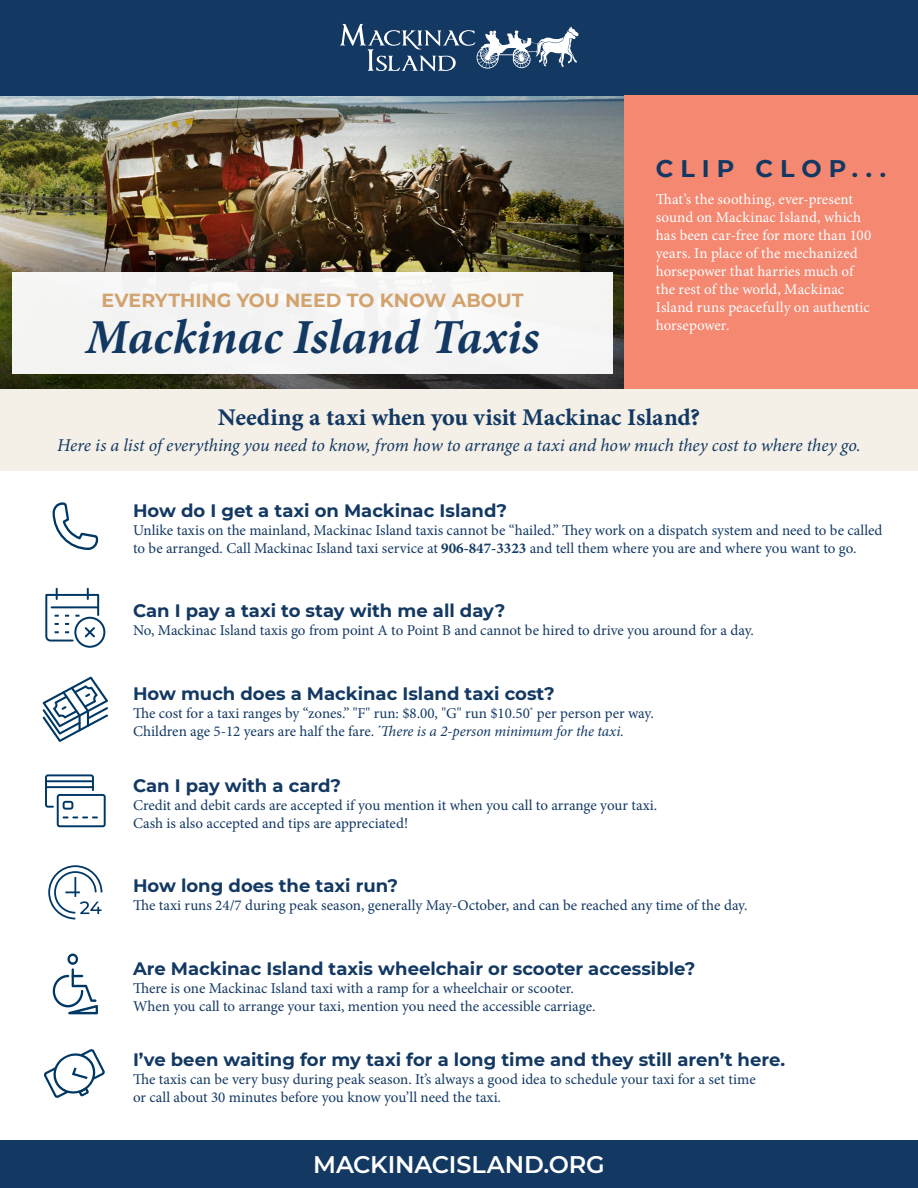
<style>
.page{position:relative;width:918px;height:1188px;background:#fff}
.page>*{position:absolute;margin:0;border:0;box-sizing:border-box;transform-origin:0 0}
.t1{font:italic 700 48.9px "Minion Pro";letter-spacing:-.005em;color:#133963}
.t2{font:24px "Minion Pro Bold Capt";color:#133963}
.t3{font:600 24px "Montserrat";letter-spacing:-.005em;color:#fff}
.t4{font:700 24px "Montserrat";letter-spacing:.29em;color:#133963}
.t5{font:700 18.9px "Montserrat";color:#d2a36e}
.t6{font:700 18px "Montserrat";color:#133963}
.t7{font:italic 18px "Minion Pro";letter-spacing:-.005em;color:#133963}
.t8{font:15px/18px "Minion Pro";color:#133963}
.t9{font:15px/18px "Minion Pro";letter-spacing:.005em;color:#fff}
.s1{font-weight:700}
.s2{font-style:italic}
</style>
<div class="page">
<img style="left:0;top:95px;width:625px;height:294px">
<div style="left:0;top:0;width:918px;height:95px;background:#133963"></div>
<div style="left:0;top:1141px;width:918px;height:47px;background:#133963"></div>
<svg style="left:340px;top:24px;width:238px;height:47px"></svg>
<div style="left:625px;top:95px;width:293px;height:294px;background:#f48871"></div>
<div style="left:0;top:389px;width:918px;height:81px;background:#f4f0e8"></div>
<div style="left:12px;top:272px;width:601px;height:102px;background:#f4f4f3"></div>
<svg style="left:53px;top:502px;width:45px;height:48px"></svg>
<div style="left:74px;top:617px;width:31px;height:31px;border:2px solid #003865;border-radius:50%"></div>
<svg style="left:45px;top:589px;width:55px;height:54px"></svg>
<svg style="left:43px;top:677px;width:65px;height:65px"></svg>
<svg style="left:45px;top:774px;width:61px;height:53px"></svg>
<hr style="left:45px;top:780px;width:49px;height:2px;background:#003865">
<hr style="left:45px;top:786px;width:49px;height:2px;background:#003865">
<svg style="left:48px;top:865px;width:54px;height:54px"></svg>
<svg style="left:53px;top:954px;width:45px;height:60px"></svg>
<svg style="left:43px;top:1049px;width:62px;height:49px"></svg>
<p class="t5" style="left:101px;top:287px;width:423px">EVERYTHING YOU NEED TO KNOW ABOUT</p>
<p class="t1" style="left:85px;top:303px;width:456px">Mackinac Island Taxis</p>
<p class="t4" style="left:656px;top:152px;width:232px">CLIP CLOP...</p>
<p class="t9" style="left:656px;top:190px;width:217px">That’s the soothing, ever-present sound on Mackinac Island, which has been car-free for more than 100 years. In place of the mechanized horsepower that harries much of the rest of the world, Mackinac<br>Island runs peacefully on authentic horsepower.</p>
<p class="t2" style="left:218px;top:400px;width:484px">Needing a taxi when you visit Mackinac Island?</p>
<p class="t7" style="left:57px;top:432px;width:805px">Here is a list of everything you need to know, from how to arrange a taxi and how much they cost to where they go.</p>
<p class="t6" style="left:133px;top:498px;width:376px">How do I get a taxi on Mackinac Island?</p>
<p class="t8" style="left:133px;top:521px;width:751px">Unlike taxis on the mainland, Mackinac Island taxis cannot be “hailed.” They work on a dispatch system and need to be called to be arranged. Call Mackinac Island taxi service at <span class="s1">906-847-3323</span> and tell them where you are and where you want to go.</p>
<p class="t6" style="left:133px;top:598px;width:374px">Can I pay a taxi to stay with me all day?</p>
<p class="t8" style="left:133px;top:622px;width:622px">No, Mackinac Island taxis go from point A to Point B and cannot be hired to drive you around for a day.</p>
<p class="t6" style="left:133px;top:681px;width:423px">How much does a Mackinac Island taxi cost?</p>
<p class="t8" style="left:133px;top:704px;width:522px">The cost for a taxi ranges by “zones.” "F" run: $8.00, "G" run $10.50<sup>*</sup> per person per way.<br>Children age 5-12 years are half the fare. <sup>*</sup><span class="s2">There is a 2-person minimum for the taxi.</span></p>
<p class="t6" style="left:133px;top:772px;width:210px">Can I pay with a card?</p>
<p class="t8" style="left:133px;top:796px;width:526px">Credit and debit cards are accepted if you mention it when you call to arrange your taxi.<br>Cash is also accepted and tips are appreciated!</p>
<p class="t6" style="left:133px;top:873px;width:267px">How long does the taxi run?</p>
<p class="t8" style="left:133px;top:896px;width:616px">The taxi runs 24/7 during peak season, generally May-October, and can be reached any time of the day.</p>
<p class="t6" style="left:133px;top:955px;width:564px">Are Mackinac Island taxis wheelchair or scooter accessible?</p>
<p class="t8" style="left:133px;top:979px;width:464px">There is one Mackinac Island taxi with a ramp for a wheelchair or scooter.<br>When you call to arrange your taxi, mention you need the accessible carriage.</p>
<p class="t6" style="left:133px;top:1047px;width:654px">I’ve been waiting for my taxi for a long time and they still aren’t here.</p>
<p class="t8" style="left:133px;top:1070px;width:624px">The taxis can be very busy during peak season. It’s always a good idea to schedule your taxi for a set time or call about 30 minutes before you know you’ll need the taxi.</p>
<p class="t3" style="left:313px;top:1147px;width:293px">MACKINACISLAND.ORG</p>
</div>
